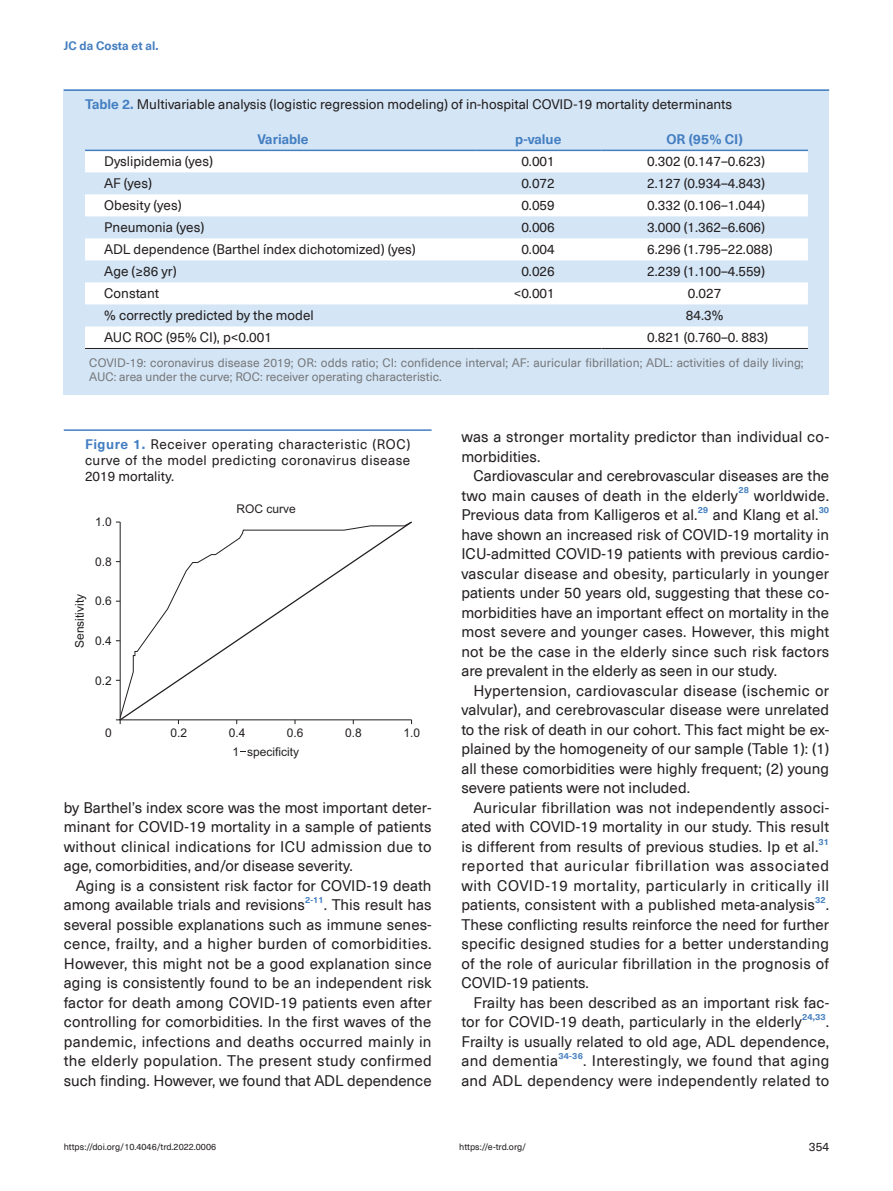
<style>
.page{position:relative;width:893px;height:1191px;background:#fff}
.page>*{position:absolute;margin:0;border:0;box-sizing:border-box;transform-origin:0 0}
.t1{font:15px/19.5px "Neue Haas Unica Pro";letter-spacing:.01em;color:#231f20;text-align:justify}
.t2{font:13.5px/15.8px "Neue Haas Unica Pro";color:#231f20;text-align:justify}
.t3{font:700 13.5px "Neue Haas Unica Pro";color:#437ec1}
.t4{font:12px/13.5px "Neue Haas Unica Pro";letter-spacing:.005em;color:#76787b}
.t5{font:12px "Arial";color:#231f20}
.t6{font:700 12px "Neue Haas Unica Pro";color:#437ec1}
.t7{font:12px "Neue Haas Unica Pro";color:#231f20}
.t8{font:9px "Neue Haas Unica Pro";color:#231f20}
.t9{font:700 8.7px "Neue Haas Unica Pro";letter-spacing:.01em;color:#437ec1}
.s1{font-weight:700;color:#437ec1}
</style>
<div class="page">
<div style="left:64px;top:89px;width:765px;height:306px;background:#d4e5f5"></div>
<hr style="left:64px;top:89px;width:765px;height:2px;background:#437ec1">
<svg style="left:85px;top:151px;width:723px;height:197px;fill:#fff"></svg>
<hr style="left:85px;top:150px;width:390px;height:1px;background:#437ec1">
<hr style="left:475px;top:150px;width:126px;height:1px;background:#437ec1">
<hr style="left:601px;top:150px;width:207px;height:1px;background:#437ec1">
<hr style="left:85px;top:348px;width:390px;height:1px;background:#231f20">
<hr style="left:475px;top:348px;width:126px;height:1px;background:#231f20">
<hr style="left:601px;top:348px;width:207px;height:1px;background:#231f20">
<svg style="left:119px;top:521px;width:294px;height:197px"></svg>
<hr style="left:64px;top:429px;width:368px;height:2px;background:#437ec1">
<p class="t6" style="left:64px;top:38px;width:96px">JC da Costa et al.</p>
<p class="t2" style="left:85px;top:97px;width:649px"><span class="s1">Table 2.</span> Multivariable analysis (logistic regression modeling) of in-hospital COVID-19 mortality determinants</p>
<p class="t3" style="left:258px;top:131px;width:53px">Variable</p>
<p class="t3" style="left:515px;top:131px;width:48px">p-value</p>
<p class="t3" style="left:666px;top:131px;width:78px">OR (95% CI)</p>
<p class="t2" style="left:104px;top:154px;width:110px">Dyslipidemia (yes)</p>
<p class="t2" style="left:521px;top:154px;width:35px">0.001</p>
<p class="t2" style="left:647px;top:154px;width:119px">0.302 (0.147–0.623)</p>
<p class="t2" style="left:104px;top:176px;width:49px">AF (yes)</p>
<p class="t2" style="left:521px;top:176px;width:35px">0.072</p>
<p class="t2" style="left:647px;top:176px;width:119px">2.127 (0.934–4.843)</p>
<p class="t2" style="left:104px;top:198px;width:79px">Obesity (yes)</p>
<p class="t2" style="left:521px;top:198px;width:35px">0.059</p>
<p class="t2" style="left:647px;top:198px;width:119px">0.332 (0.106–1.044)</p>
<p class="t2" style="left:104px;top:220px;width:102px">Pneumonia (yes)</p>
<p class="t2" style="left:521px;top:220px;width:35px">0.006</p>
<p class="t2" style="left:647px;top:220px;width:119px">3.000 (1.362–6.606)</p>
<p class="t2" style="left:104px;top:242px;width:313px">ADL dependence (Barthel índex dichotomized) (yes)</p>
<p class="t2" style="left:521px;top:242px;width:35px">0.004</p>
<p class="t2" style="left:647px;top:242px;width:127px">6.296 (1.795–22.088)</p>
<p class="t2" style="left:104px;top:264px;width:74px">Age (≥86 yr)</p>
<p class="t2" style="left:521px;top:264px;width:35px">0.026</p>
<p class="t2" style="left:647px;top:264px;width:119px">2.239 (1.100–4.559)</p>
<p class="t2" style="left:104px;top:286px;width:56px">Constant</p>
<p class="t2" style="left:514px;top:286px;width:43px">&lt;0.001</p>
<p class="t2" style="left:688px;top:286px;width:35px">0.027</p>
<p class="t2" style="left:104px;top:308px;width:211px">% correctly predicted by the model</p>
<p class="t2" style="left:686px;top:308px;width:39px">84.3%</p>
<p class="t2" style="left:104px;top:330px;width:169px">AUC ROC (95% CI), p&lt;0.001</p>
<p class="t2" style="left:647px;top:330px;width:123px">0.821 (0.760–0. 883)</p>
<p class="t4" style="left:89px;top:356px;width:716px">COVID-19: coronavirus disease 2019; OR: odds ratio; CI: confidence interval; AF: auricular fibrillation; ADL: activities of daily living;<br>AUC: area under the curve; ROC: receiver operating characteristic.</p>
<p class="t2" style="left:85px;top:437px;width:327px"><span class="s1">Figure 1.</span> Receiver operating characteristic (ROC) curve of the model predicting coronavirus disease 2019 mortality.</p>
<p class="t5" style="left:75px;top:648px;width:56px;rotate:-90deg">Sensitivity</p>
<p class="t5" style="left:95px;top:517px;width:18px">1.0</p>
<p class="t5" style="left:95px;top:557px;width:18px">0.8</p>
<p class="t5" style="left:95px;top:596px;width:18px">0.6</p>
<p class="t5" style="left:95px;top:636px;width:18px">0.4</p>
<p class="t5" style="left:95px;top:676px;width:18px">0.2</p>
<p class="t5" style="left:105px;top:728px;width:8px">0</p>
<p class="t5" style="left:236px;top:504px;width:61px">ROC curve</p>
<p class="t5" style="left:170px;top:728px;width:18px">0.2</p>
<p class="t5" style="left:229px;top:728px;width:18px">0.4</p>
<p class="t5" style="left:287px;top:728px;width:18px">0.6</p>
<p class="t5" style="left:345px;top:728px;width:18px">0.8</p>
<p class="t5" style="left:233px;top:747px;width:68px">1 specificity</p>
<p class="t5" style="left:403px;top:728px;width:18px">1.0</p>
<p class="t1" style="left:64px;top:797px;width:369px">by Barthel’s index score was the most important deter&shy;minant for COVID-19 mortality in a sample of patients without clinical indications for ICU admission due to age, comorbidities, and/or disease severity.</p>
<p class="t1" style="left:64px;top:875px;width:369px;text-indent:12px">Aging is a consistent risk factor for COVID-19 death among available trials and revisions</p>
<p class="t9" style="left:305px;top:894px;width:20px">2-11</p>
<p class="t1" style="left:64px;top:895px;width:370px;text-indent:260px">. This result has several possible explanations such as immune senes&shy;cence, frailty, and a higher burden of comorbidities.<br>However, this might not be a good explanation since aging is consistently found to be an independent risk factor for death among COVID-19 patients even after controlling for comorbidities. In the first waves of the pandemic, infections and deaths occurred mainly in the elderly population. The present study confirmed such finding. However, we found that ADL dependence</p>
<p class="t1" style="left:461px;top:427px;width:369px">was a stronger mortality predictor than individual co&shy;morbidities.</p>
<p class="t1" style="left:461px;top:466px;width:369px;text-indent:12px">Cardiovascular and cerebrovascular diseases are the two main causes of death in the elderly</p>
<p class="t9" style="left:738px;top:485px;width:12px">28</p>
<p class="t1" style="left:754px;top:486px;width:77px">worldwide.</p>
<p class="t1" style="left:461px;top:505px;width:238px">Previous data from Kalligeros et al.</p>
<p class="t9" style="left:698px;top:504px;width:12px">29</p>
<p class="t1" style="left:713px;top:505px;width:107px">and Klang et al.</p>
<p class="t9" style="left:819px;top:504px;width:12px">30</p>
<p class="t1" style="left:461px;top:525px;width:369px">have shown an increased risk of COVID-19 mortality in ICU-admitted COVID-19 patients with previous cardio&shy;vascular disease and obesity, particularly in younger patients under 50 years old, suggesting that these co&shy;morbidities have an important effect on mortality in the most severe and younger cases. However, this might not be the case in the elderly since such risk factors are prevalent in the elderly as seen in our study.</p>
<p class="t1" style="left:461px;top:681px;width:369px;text-indent:12px">Hypertension, cardiovascular disease (ischemic or valvular), and cerebrovascular disease were unrelated to the risk of death in our cohort. This fact might be ex&shy;plained by the homogeneity of our sample (Table 1): (1) all these comorbidities were highly frequent; (2) young severe patients were not included.</p>
<p class="t1" style="left:461px;top:798px;width:370px;text-indent:12px">Auricular fibrillation was not independently associ&shy;ated with COVID-19 mortality in our study. This result is different from results of previous studies. Ip et al.</p>
<p class="t9" style="left:819px;top:836px;width:12px">31</p>
<p class="t1" style="left:461px;top:856px;width:369px">reported that auricular fibrillation was associated with COVID-19 mortality, particularly in critically ill patients, consistent with a published meta-analysis</p>
<p class="t9" style="left:815px;top:894px;width:12px">32</p>
<p class="t1" style="left:461px;top:895px;width:369px;text-indent:364px">.<br>These conflicting results reinforce the need for further specific designed studies for a better understanding of the role of auricular fibrillation in the prognosis of COVID-19 patients.</p>
<p class="t1" style="left:461px;top:993px;width:369px;text-indent:12px">Frailty has been described as an important risk fac&shy;tor for COVID-19 death, particularly in the elderly</p>
<p class="t9" style="left:802px;top:1011px;width:25px">24,33</p>
<p class="t1" style="left:461px;top:1012px;width:369px;text-indent:364px">.<br>Frailty is usually related to old age, ADL dependence, and dementia</p>
<p class="t9" style="left:558px;top:1050px;width:26px">34-36</p>
<p class="t1" style="left:461px;top:1051px;width:369px;text-align:right">. Interestingly, we found that aging<br>and ADL dependency were independently related to</p>
<p class="t8" style="left:64px;top:1141px;width:154px">https://doi.org/10.4046/trd.2022.0006</p>
<p class="t8" style="left:459px;top:1141px;width:69px">https://e-trd.org/</p>
<p class="t7" style="left:809px;top:1139px;width:22px">354</p>
</div>
